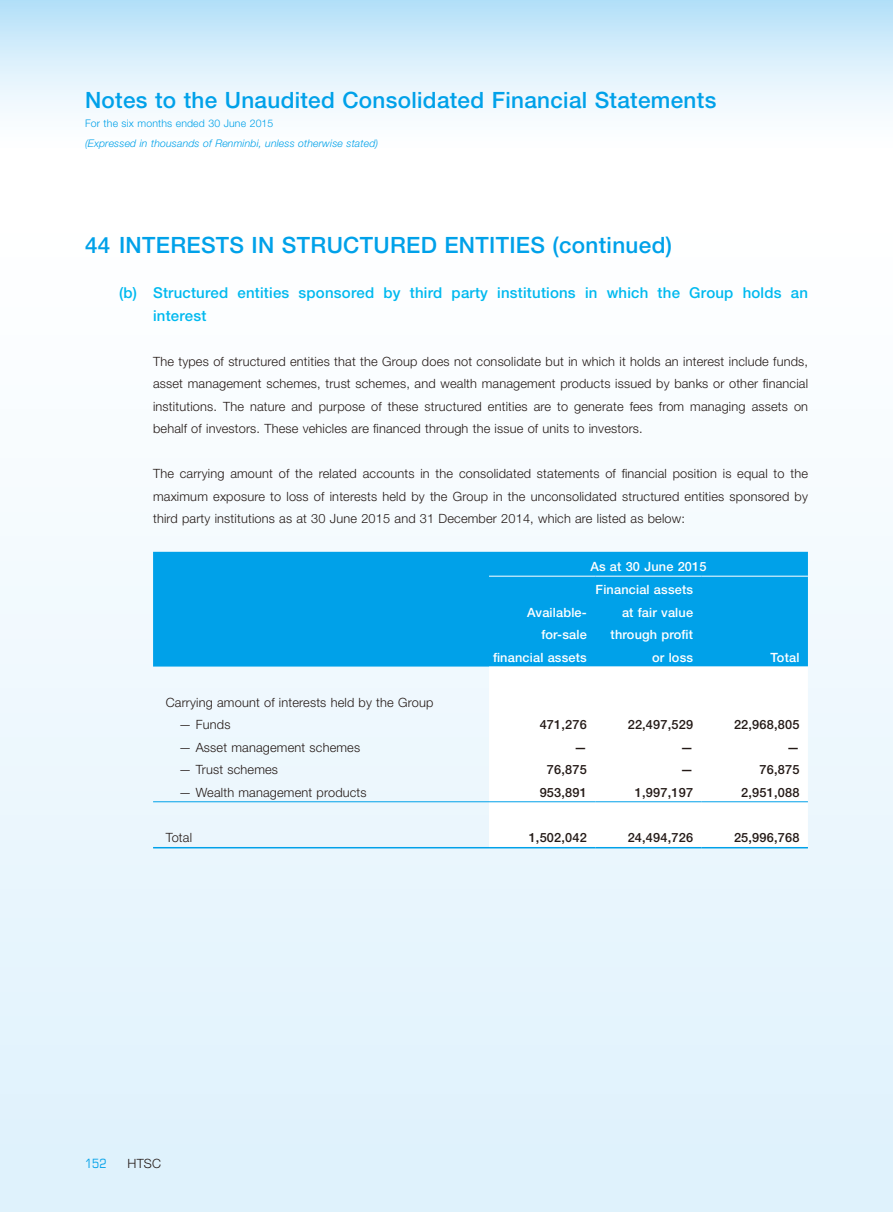
<style>
.page{position:relative;width:893px;height:1212px;background:#fff}
.page>*{position:absolute;margin:0;border:0;box-sizing:border-box;transform-origin:0 0}
.t1{font:500 22.5px "Helvetica Neue";letter-spacing:.015em;color:#00a1e9}
.t2{font:500 15px/22.5px "Helvetica Neue";letter-spacing:.015em;color:#00b9ef}
.t3{font:300 12.75px/22.5px "Helvetica Neue";letter-spacing:.015em;color:#231916;text-align:justify}
.t4{font:500 12.75px/22.5px "Helvetica Neue";letter-spacing:.015em;color:#fff;text-align:right}
.t5{font:500 12.75px "Helvetica Neue";letter-spacing:.015em;color:#231916}
.t6{font:condensed 12.75px "Eurostile";color:#00a1e9}
.t7{font:italic 300 10.5px "Helvetica Neue";letter-spacing:.015em;color:#00a1e9}
.t8{font:300 10.5px "Helvetica Neue";letter-spacing:.015em;color:#00a1e9}
</style>
<div class="page">
<div style="left:0;top:187px;width:893px;height:1025px;background:linear-gradient(to bottom,#fff,#def1fc)"></div>
<div style="left:153px;top:552px;width:655px;height:114px;background:#00a1e9"></div>
<svg style="left:489px;top:666px;width:319px;height:181px"></svg>
<hr style="left:489px;top:576px;width:106px;height:1px;background:#fff">
<hr style="left:595px;top:576px;width:107px;height:1px;background:#fff">
<hr style="left:702px;top:576px;width:106px;height:1px;background:#fff">
<hr style="left:153px;top:801px;width:336px;height:1px;background:#00a1e9">
<hr style="left:489px;top:801px;width:106px;height:1px;background:#00a1e9">
<hr style="left:595px;top:801px;width:107px;height:1px;background:#00a1e9">
<hr style="left:702px;top:801px;width:106px;height:1px;background:#00a1e9">
<hr style="left:153px;top:847px;width:336px;height:1px;background:#00a1e9">
<hr style="left:489px;top:847px;width:106px;height:1px;background:#00a1e9">
<hr style="left:595px;top:847px;width:107px;height:1px;background:#00a1e9">
<hr style="left:702px;top:847px;width:106px;height:1px;background:#00a1e9">
<h1 class="t1" style="left:85px;top:86px;width:633px">Notes to the Unaudited Consolidated Financial Statements</h1>
<p class="t8" style="left:85px;top:117px;width:190px">For the six months ended 30 June 2015</p>
<p class="t7" style="left:85px;top:137px;width:295px">(Expressed in thousands of Renminbi, unless otherwise stated)</p>
<h1 class="t1" style="left:85px;top:232px;width:588px">44 INTERESTS IN STRUCTURED ENTITIES (continued)</h1>
<p class="t2" style="left:153px;top:281px;width:656px;text-indent:-34px">(b) Structured entities sponsored by third party institutions in which the Group holds an interest</p>
<p class="t3" style="left:153px;top:350px;width:657px">The types of structured entities that the Group does not consolidate but in which it holds an interest include funds, asset management schemes, trust schemes, and wealth management products issued by banks or other financial institutions. The nature and purpose of these structured entities are to generate fees from managing assets on behalf of investors. These vehicles are financed through the issue of units to investors.</p>
<p class="t3" style="left:153px;top:462px;width:656px">The carrying amount of the related accounts in the consolidated statements of financial position is equal to the maximum exposure to loss of interests held by the Group in the unconsolidated structured entities sponsored by third party institutions as at 30 June 2015 and 31 December 2014, which are listed as below:</p>
<p class="t4" style="left:590px;top:555px;width:118px">As at 30 June 2015</p>
<p class="t4" style="left:493px;top:601px;width:95px">Available&shy;for-sale financial assets</p>
<p class="t4" style="left:596px;top:578px;width:99px">Financial assets at fair value through profit or loss</p>
<p class="t4" style="left:771px;top:646px;width:30px">Total</p>
<p class="t3" style="left:166px;top:691px;width:269px">Carrying amount of interests held by the Group</p>
<p class="t3" style="left:179px;top:713px;width:53px">— Funds</p>
<p class="t5" style="left:540px;top:717px;width:49px">471,276</p>
<p class="t5" style="left:628px;top:717px;width:67px">22,497,529</p>
<p class="t5" style="left:734px;top:717px;width:67px">22,968,805</p>
<p class="t3" style="left:179px;top:736px;width:183px">— Asset management schemes</p>
<p class="t5" style="left:574px;top:740px;width:14px">—</p>
<p class="t5" style="left:680px;top:740px;width:14px">—</p>
<p class="t5" style="left:787px;top:740px;width:14px">—</p>
<p class="t3" style="left:179px;top:758px;width:101px">— Trust schemes</p>
<p class="t5" style="left:547px;top:762px;width:41px">76,875</p>
<p class="t5" style="left:680px;top:762px;width:14px">—</p>
<p class="t5" style="left:759px;top:762px;width:41px">76,875</p>
<p class="t3" style="left:179px;top:781px;width:189px">— Wealth management products</p>
<p class="t5" style="left:540px;top:785px;width:49px">953,891</p>
<p class="t5" style="left:635px;top:785px;width:60px">1,997,197</p>
<p class="t5" style="left:741px;top:785px;width:60px">2,951,088</p>
<p class="t3" style="left:166px;top:826px;width:28px">Total</p>
<p class="t5" style="left:529px;top:830px;width:60px">1,502,042</p>
<p class="t5" style="left:628px;top:830px;width:67px">24,494,726</p>
<p class="t5" style="left:734px;top:830px;width:67px">25,996,768</p>
<p class="t6" style="left:85px;top:1155px;width:23px">152</p>
<p class="t3" style="left:128px;top:1151px;width:35px">HTSC</p>
</div>
